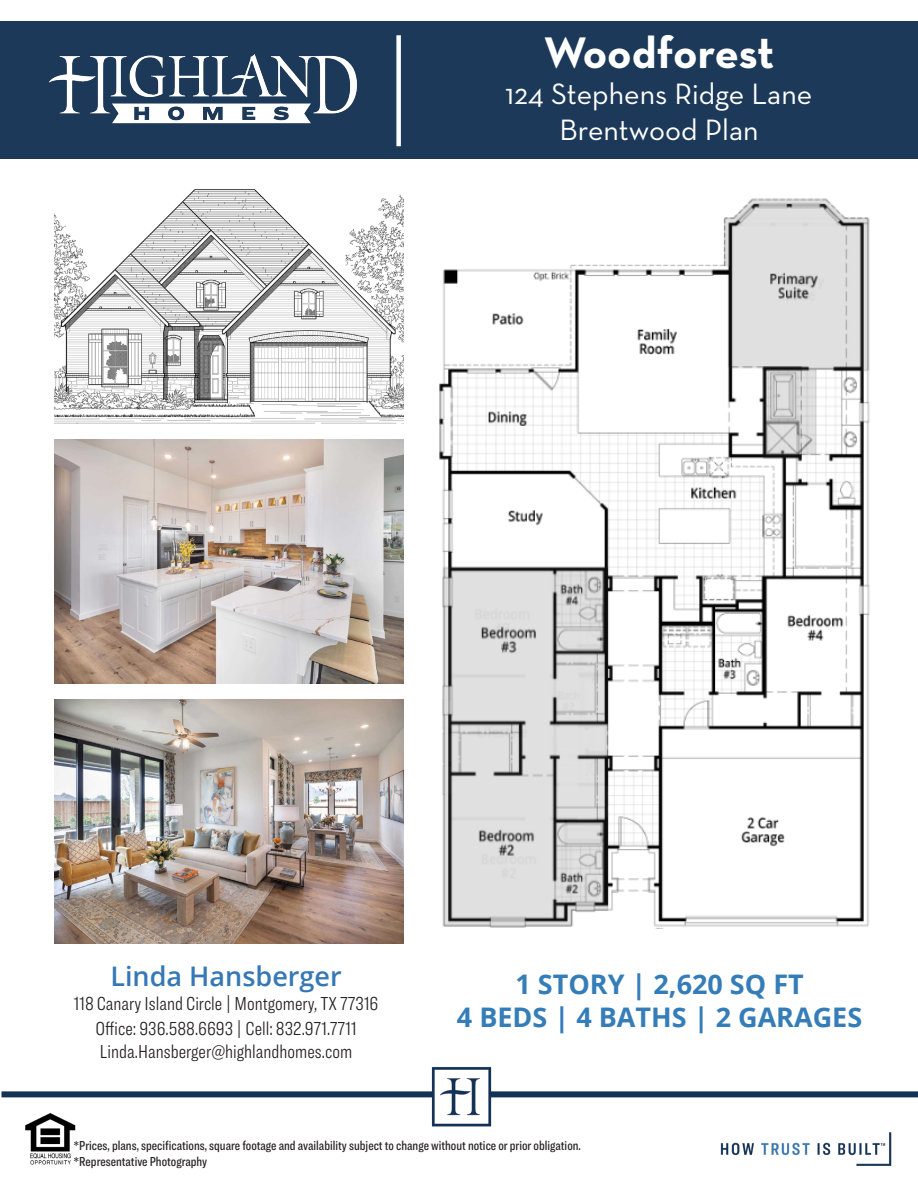
<style>
.page{position:relative;width:918px;height:1188px;background:#fff}
.page>*{position:absolute;margin:0;border:0;box-sizing:border-box;transform-origin:0 0}
.t1{font:700 45px "Neutraface Text";letter-spacing:-.005em;color:#fff}
.t2{font:30px "Neutraface Text";color:#fff}
.t3{font:700 27px "Open Sans";color:#357db9}
.t4{font:600 27px "Open Sans";color:#3578b5}
.t5{font:300 19.5px "Ringside Compressed";color:#231f20}
.t6{font:500 13.5px "Ringside Compressed";color:#231f20}
</style>
<div class="page">
<div style="left:0;top:21px;width:918px;height:137px;background:#1c3959"></div>
<img style="left:49px;top:54px;width:308px;height:70px">
<svg style="left:396px;top:35px;width:4px;height:111px"></svg>
<img style="left:25px;top:1113px;width:51px;height:52px">
<div style="left:2px;top:1091px;width:432px;height:6px;background:#103356"></div>
<div style="left:490px;top:1091px;width:428px;height:6px;background:#103356"></div>
<img style="left:418px;top:1067px;width:82px;height:60px">
<img style="left:720px;top:1132px;width:172px;height:34px">
<img style="left:54px;top:699px;width:349px;height:245px">
<img style="left:54px;top:189px;width:349px;height:235px">
<img style="left:54px;top:440px;width:349px;height:244px">
<img style="left:439px;top:198px;width:431px;height:731px">
<p class="t1" style="left:544px;top:24px;width:232px">Woodforest</p>
<p class="t2" style="left:506px;top:75px;width:308px">124 Stephens Ridge Lane</p>
<p class="t2" style="left:559px;top:111px;width:201px">Brentwood Plan</p>
<p class="t4" style="left:110px;top:958px;width:233px">Linda Hansberger</p>
<p class="t5" style="left:74px;top:990px;width:306px">118 Canary Island Circle | Montgomery, TX 77316</p>
<p class="t5" style="left:96px;top:1015px;width:263px">Office: 936.588.6693 | Cell: 832.971.7711</p>
<p class="t5" style="left:100px;top:1039px;width:254px">Linda.Hansberger@highlandhomes.com</p>
<p class="t3" style="left:515px;top:966px;width:290px">1 STORY | 2,620 SQ FT</p>
<p class="t3" style="left:457px;top:998px;width:407px">4 BEDS | 4 BATHS | 2 GARAGES</p>
<p class="t6" style="left:74px;top:1136px;width:509px">*Prices, plans, specifications, square footage and availability subject to change without notice or prior obligation.</p>
<p class="t6" style="left:74px;top:1152px;width:135px">*Representative Photography</p>
</div>
